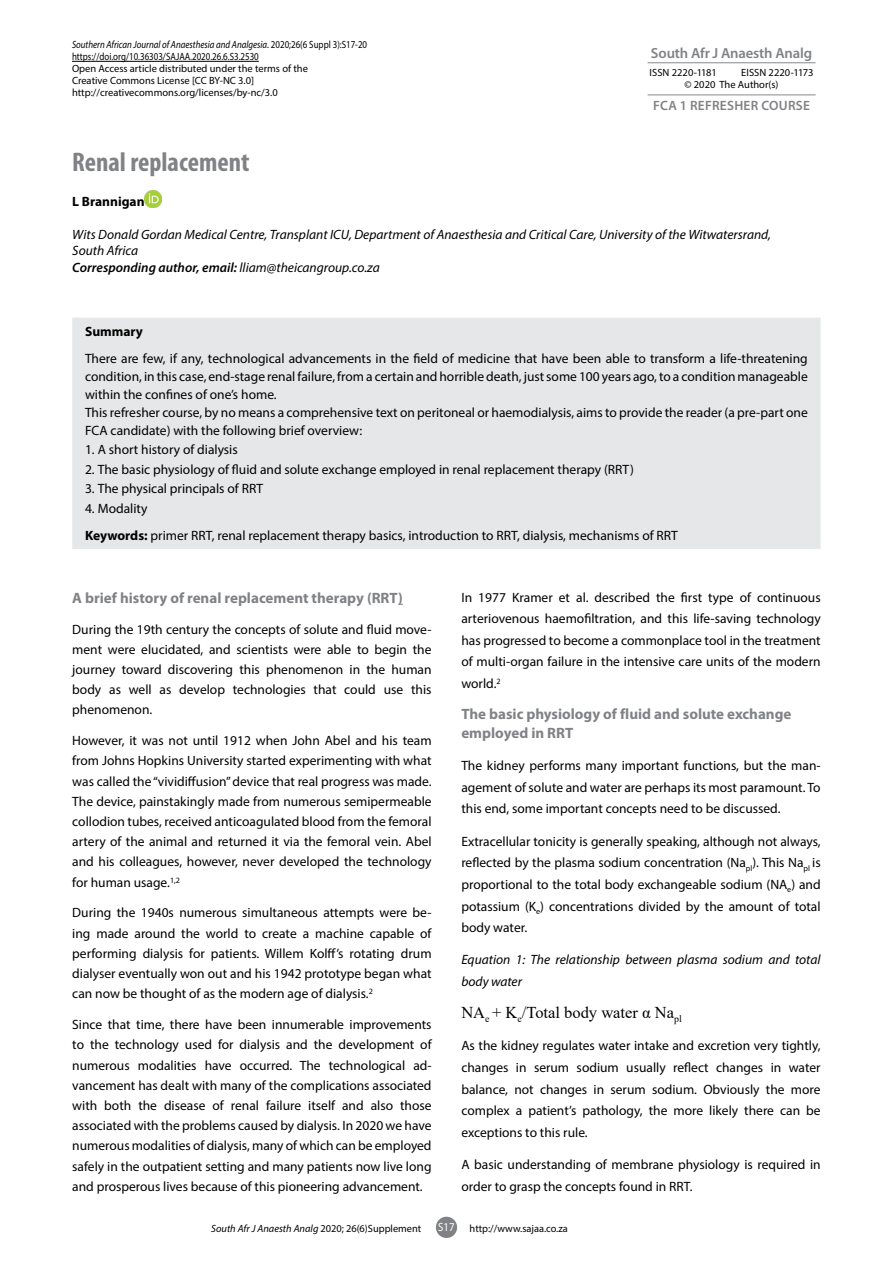
<style>
.page{position:relative;width:893px;height:1263px;background:#fff}
.page>*{position:absolute;margin:0;border:0;box-sizing:border-box;transform-origin:0 0}
.t1{font:700 condensed 27px "Myriad Pro";color:#808285}
.t2{font:16.5px "Times New Roman";color:#000}
.t3{font:700 15px/18.6px "Myriad Pro";color:#808285}
.t4{font:600 14.7px "Myriad Pro";letter-spacing:-.01em;color:#808285}
.t5{font:13.5px/20.2px "Myriad Pro";color:#000;text-align:justify}
.t6{font:italic 13.5px/16.5px "Myriad Pro";color:#000}
.t7{font:600 13.5px "Myriad Pro";letter-spacing:.02em;color:#808285}
.t8{font:700 13.5px "Myriad Pro";color:#000}
.t9{font:10.5px/12px "Myriad Pro";color:#000;scale:.85 1}
.t10{font:10.5px/12px "Myriad Pro";color:#000}
.t11{font:italic 10.5px "Myriad Pro";color:#000}
.s1{font-style:italic}
.s2{font-weight:600}
.s3{font-weight:700}
.s4{font-style:normal}
.s5{font-size:12px;color:#fff}
</style>
<div class="page">
<div style="left:436px;top:1217px;width:21px;height:21px;background:#808285;border-radius:50%"></div>
<hr style="left:72px;top:61px;width:187px;height:1px;background:#000">
<hr style="left:648px;top:62px;width:168px;height:1px;background:#939598">
<hr style="left:648px;top:94px;width:168px;height:1px;background:#939598">
<div style="left:72px;top:318px;width:748px;height:231px;background:#e6e7e8"></div>
<img style="left:145px;top:190px;width:17px;height:17px">
<p class="t9" style="left:72px;top:39px;width:349px"><span class="s1">Southern African Journal of Anaesthesia and Analgesia</span>. 2020;26(6 Suppl 3):S17-20 https://doi.org/10.36303/SAJAA.2020.26.6.S3.2530<br>Open Access article distributed under the terms of the<br>Creative Commons License [CC BY-NC 3.0] http://creativecommons.org/licenses/by-nc/3.0</p>
<p class="t4" style="left:651px;top:44px;width:163px">South Afr J Anaesth Analg</p>
<p class="t10" style="left:650px;top:66px;width:69px">ISSN 2220-1181</p>
<p class="t10" style="left:685px;top:66px;width:131px;text-indent:57px">EISSN 2220-1173 © 2020 The Author(s)</p>
<p class="t7" style="left:653px;top:97px;width:158px">FCA 1 REFRESHER COURSE</p>
<h1 class="t1" style="left:72px;top:145px;width:179px">Renal replacement</h1>
<p class="t8" style="left:72px;top:192px;width:74px">L Brannigan</p>
<p class="t6" style="left:72px;top:226px;width:700px">Wits Donald Gordan Medical Centre, Transplant ICU, Department of Anaesthesia and Critical Care, University of the Witwatersrand,<br>South Africa<br><span class="s2">Corresponding author, email:</span> lliam@theicangroup.co.za</p>
<p class="t8" style="left:85px;top:323px;width:59px">Summary</p>
<p class="t5" style="left:85px;top:349px;width:724px;line-height:18px;text-align:left">There are few, if any, technological advancements in the field of medicine that have been able to transform a life-threatening condition, in this case, end-stage renal failure, from a certain and horrible death, just some 100 years ago, to a condition manageable within the confines of one’s home.<br>This refresher course, by no means a comprehensive text on peritoneal or haemodialysis, aims to provide the reader (a pre-part one FCA candidate) with the following brief overview:</p>
<p class="t5" style="left:85px;top:439px;width:154px">1. A short history of dialysis</p>
<p class="t5" style="left:85px;top:459px;width:550px">2. The basic physiology of fluid and solute exchange employed in renal replacement therapy (RRT)</p>
<p class="t5" style="left:85px;top:478px;width:180px">3. The physical principals of RRT</p>
<p class="t5" style="left:85px;top:494px;width:594px;line-height:27.2px">4. Modality<br><span class="s3">Keywords:</span> primer RRT, renal replacement therapy basics, introduction to RRT, dialysis, mechanisms of RRT</p>
<p class="t3" style="left:72px;top:588px;width:332px">A brief history of renal replacement therapy (RRT)</p>
<p class="t5" style="left:72px;top:619px;width:361px">During the 19th century the concepts of solute and fluid move&shy;ment were elucidated, and scientists were able to begin the journey toward discovering this phenomenon in the human body as well as develop technologies that could use this phenomenon.</p>
<p class="t5" style="left:72px;top:730px;width:361px">However, it was not until 1912 when John Abel and his team from Johns Hopkins University started experimenting with what was called the “vividiffusion” device that real progress was made.<br>The device, painstakingly made from numerous semipermeable collodion tubes, received anticoagulated blood from the femoral artery of the animal and returned it via the femoral vein. Abel and his colleagues, however, never developed the technology for human usage.<sup>1,2</sup></p>
<p class="t5" style="left:72px;top:903px;width:361px">During the 1940s numerous simultaneous attempts were be&shy;ing made around the world to create a machine capable of performing dialysis for patients. Willem Kolff’s rotating drum dialyser eventually won out and his 1942 prototype began what can now be thought of as the modern age of dialysis.<sup>2</sup></p>
<p class="t5" style="left:72px;top:1014px;width:361px">Since that time, there have been innumerable improvements to the technology used for dialysis and the development of numerous modalities have occurred. The technological ad&shy;vancement has dealt with many of the complications associated with both the disease of renal failure itself and also those associated with the problems caused by dialysis. In 2020 we have numerous modalities of dialysis, many of which can be employed safely in the outpatient setting and many patients now live long and prosperous lives because of this pioneering advancement.</p>
<p class="t5" style="left:461px;top:586px;width:361px;line-height:21.6px">In 1977 Kramer et al. described the first type of continuous arteriovenous haemofiltration, and this life-saving technology has progressed to become a commonplace tool in the treatment of multi-organ failure in the intensive care units of the modern world.<sup>2</sup></p>
<p class="t3" style="left:461px;top:705px;width:332px">The basic physiology of fluid and solute exchange employed in RRT</p>
<p class="t5" style="left:461px;top:755px;width:361px;line-height:21.6px">The kidney performs many important functions, but the man&shy;agement of solute and water are perhaps its most paramount. To this end, some important concepts need to be discussed.</p>
<p class="t5" style="left:461px;top:830px;width:361px;line-height:21.6px">Extracellular tonicity is generally speaking, although not always, reflected by the plasma sodium concentration (Na<sub>pl</sub>). This Na<sub>pl</sub> is proportional to the total body exchangeable sodium (NA<sub>e</sub>) and potassium (K<sub>e</sub>) concentrations divided by the amount of total body water.</p>
<p class="t6" style="left:461px;top:949px;width:361px;line-height:21.6px">Equation 1: The relationship between plasma sodium and total body water</p>
<p class="t2" style="left:461px;top:1001px;width:222px">NA<sub>e</sub> + K<sub>e</sub>/Total body water α Na<sub>pl</sub></p>
<p class="t5" style="left:461px;top:1035px;width:361px;line-height:21.6px">As the kidney regulates water intake and excretion very tightly, changes in serum sodium usually reflect changes in water balance, not changes in serum sodium. Obviously the more complex a patient’s pathology, the more likely there can be exceptions to this rule.</p>
<p class="t5" style="left:461px;top:1153px;width:361px;line-height:21.6px">A basic understanding of membrane physiology is required in order to grasp the concepts found in RRT.</p>
<p class="t11" style="left:211px;top:1221px;width:212px">South Afr J Anaesth Analg <span class="s4">2020; 26(6)Supplement</span></p>
<p class="t10" style="left:438px;top:1222px;width:131px"><span class="s5">S17</span> http://www.sajaa.co.za</p>
</div>
